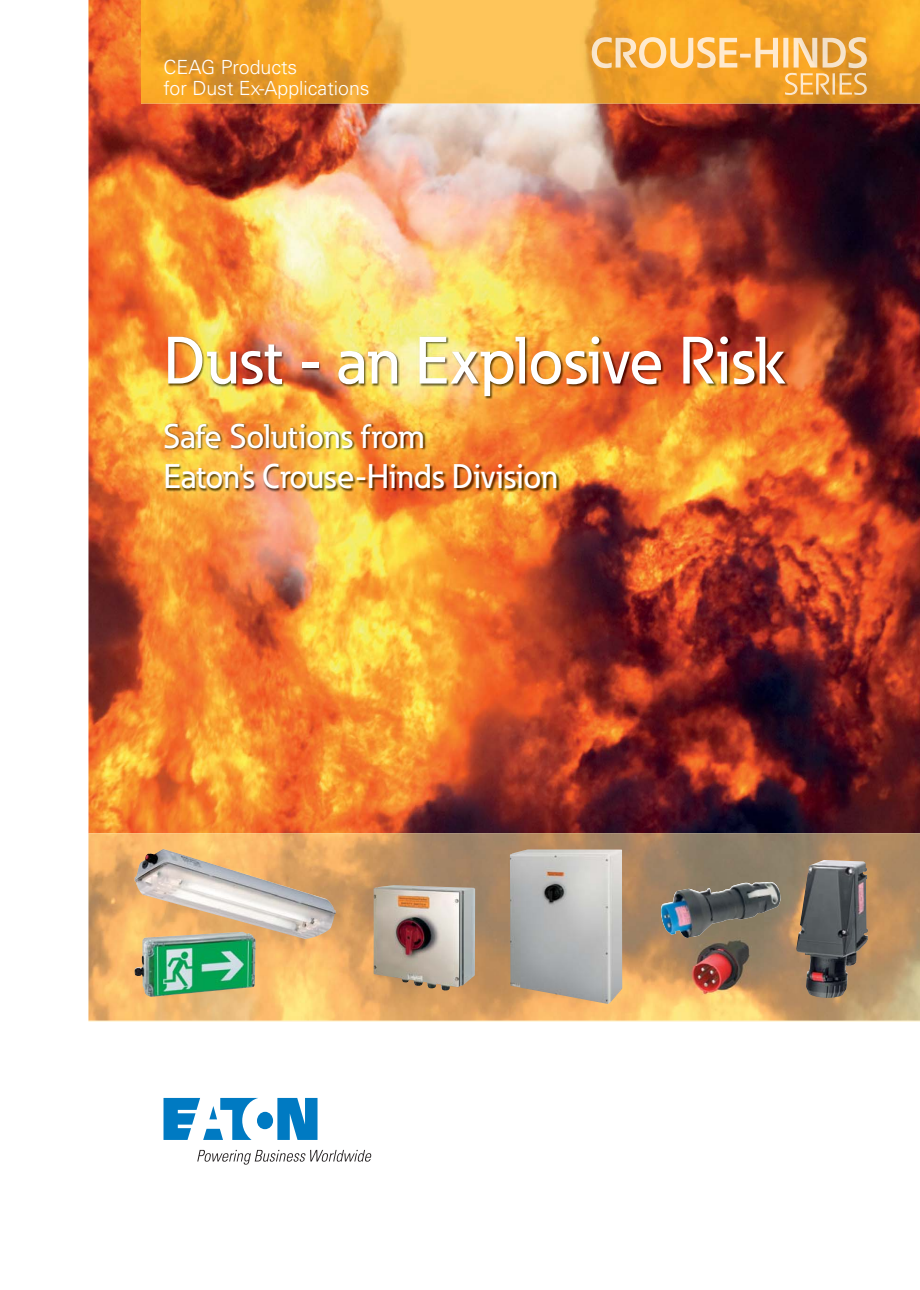
<style>
.page{position:relative;width:920px;height:1290px;background:#fff}
.page>*{position:absolute;margin:0;border:0;box-sizing:border-box;transform-origin:0 0}
.t1{font:500 66px "Eaton";color:#fff}
.t2{font:500 33.75px/40.5px "Eaton";color:#fff}
.t3{font:300 19.5px/21px "Univers LT Pro 45";color:#fff}
</style>
<div class="page">
<img style="left:88px;top:0;width:832px;height:833px">
<img style="left:168px;top:336px;width:621px;height:63px">
<img style="left:165px;top:423px;width:395px;height:69px">
<svg style="left:88px;top:833px;width:832px;height:188px;background:#cea26d"></svg>
<img style="left:374px;top:885px;width:101px;height:105px">
<img style="left:510px;top:849px;width:112px;height:155px">
<img style="left:661px;top:882px;width:119px;height:56px">
<img style="left:796px;top:860px;width:72px;height:138px">
<img style="left:689px;top:938px;width:62px;height:57px">
<img style="left:135px;top:932px;width:121px;height:65px">
<img style="left:135px;top:849px;width:90px;height:68px">
<svg style="left:164px;top:1098px;width:153px;height:42px"></svg>
<svg style="left:197px;top:1150px;width:175px;height:14px"></svg>
<img style="left:141px;top:0;width:779px;height:103px">
<img style="left:592px;top:37px;width:275px;height:31px">
<img style="left:785px;top:73px;width:82px;height:22px">
<p class="t3" style="left:164px;top:58px;width:208px">CEAG Products<br>for Dust Ex-Applications</p>
<h1 class="t1" style="left:164px;top:336px;width:623px">Dust - an Explosive Risk</h1>
<p class="t2" style="left:164px;top:419px;width:396px">Safe Solutions from<br>Eaton's Crouse-Hinds Division</p>
</div>
